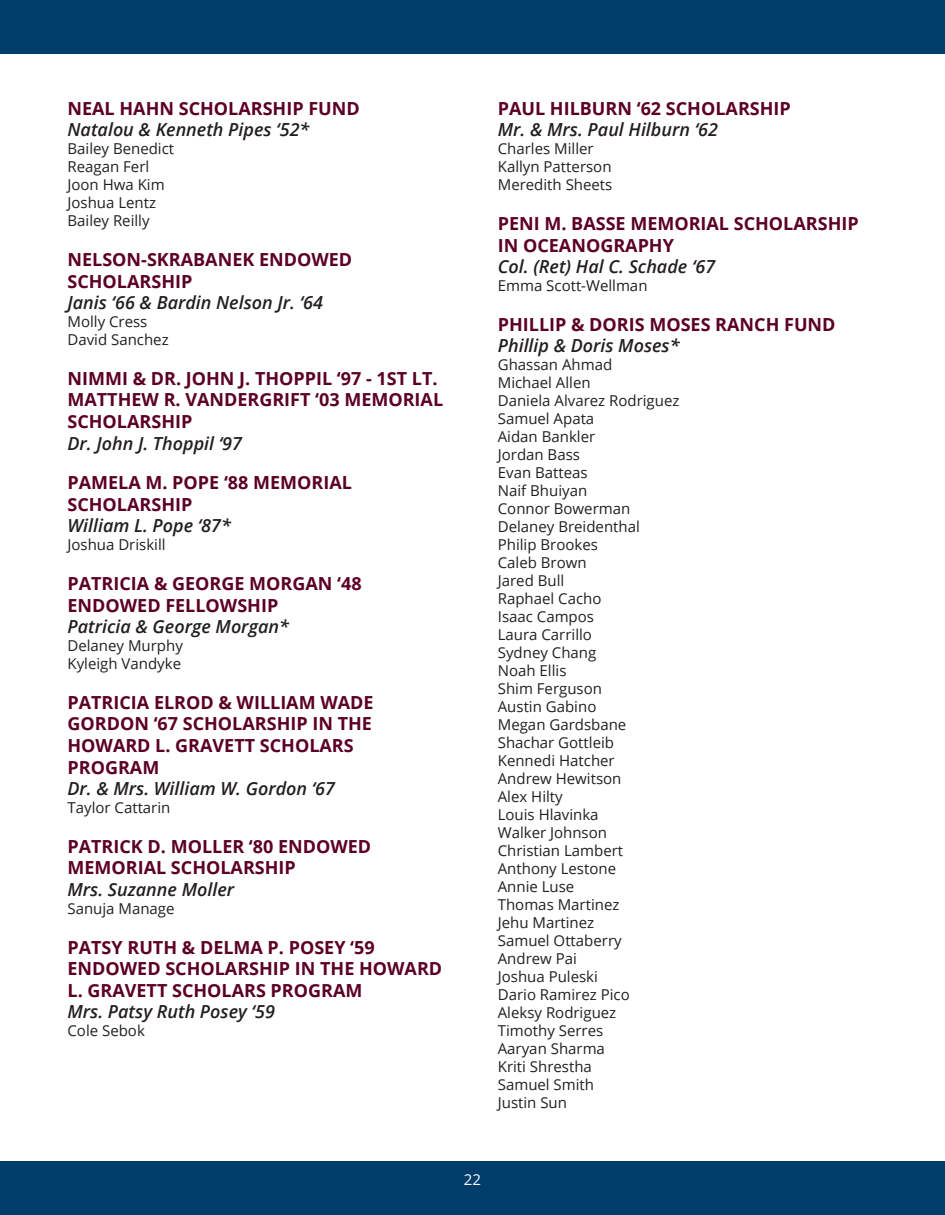
<style>
.page{position:relative;width:945px;height:1215px;background:#fff}
.page>*{position:absolute;margin:0;border:0;box-sizing:border-box;transform-origin:0 0}
.Scholarship_Recipients{font:700 18px/21.6px "Open Sans";color:#5c0024}
.Scholarship_Recipients-2{font:italic 600 18px/21.6px "Open Sans";color:#231f20}
.Scholarship_Recipients-3{font:15px/18px "Open Sans";color:#231f20}
.t1{font:15px "Open Sans";color:#fff}
.s1{font-weight:700;font-style:normal;color:#5c0024}
.s2{font-weight:600;font-style:italic;color:#231f20}
</style>
<div class="page">
<div style="left:0;top:0;width:945px;height:54px;background:#003d6a"></div>
<div style="left:0;top:1161px;width:945px;height:54px;background:#003d6a"></div>
<p class="Scholarship_Recipients-2" style="left:68px;top:97px;width:294px"><span class="s1">NEAL HAHN SCHOLARSHIP FUND<br></span>Natalou &amp; Kenneth Pipes ‘52*</p>
<p class="Scholarship_Recipients-3" style="left:68px;top:140px;width:108px">Bailey Benedict<br>Reagan Ferl<br>Joon Hwa Kim<br>Joshua Lentz<br>Bailey Reilly</p>
<p class="Scholarship_Recipients" style="left:68px;top:248px;width:286px">NELSON-SKRABANEK ENDOWED<br>SCHOLARSHIP<br><span class="s2">Janis ‘66 &amp; Bardin Nelson Jr. ‘64</span></p>
<p class="Scholarship_Recipients-3" style="left:68px;top:312px;width:103px">Molly Cress<br>David Sanchez</p>
<p class="Scholarship_Recipients" style="left:68px;top:367px;width:377px">NIMMI &amp; DR. JOHN J. THOPPIL ‘97 - 1ST LT.<br>MATTHEW R. VANDERGRIFT ‘03 MEMORIAL<br>SCHOLARSHIP<br><span class="s2">Dr. John J. Thoppil ‘97</span></p>
<p class="Scholarship_Recipients" style="left:68px;top:471px;width:286px">PAMELA M. POPE ‘88 MEMORIAL<br>SCHOLARSHIP<br><span class="s2">William L. Pope ‘87*</span></p>
<p class="Scholarship_Recipients-3" style="left:68px;top:536px;width:100px">Joshua Driskill</p>
<p class="Scholarship_Recipients" style="left:68px;top:572px;width:296px">PATRICIA &amp; GEORGE MORGAN ‘48<br>ENDOWED FELLOWSHIP<br><span class="s2">Patricia &amp; George Morgan*</span></p>
<p class="Scholarship_Recipients-3" style="left:68px;top:636px;width:117px">Delaney Murphy<br>Kyleigh Vandyke</p>
<p class="Scholarship_Recipients" style="left:68px;top:691px;width:308px">PATRICIA ELROD &amp; WILLIAM WADE<br>GORDON ‘67 SCHOLARSHIP IN THE<br>HOWARD L. GRAVETT SCHOLARS<br>PROGRAM<br><span class="s2">Dr. &amp; Mrs. William W. Gordon ‘67</span></p>
<p class="Scholarship_Recipients-3" style="left:68px;top:798px;width:104px">Taylor Cattarin</p>
<p class="Scholarship_Recipients" style="left:68px;top:835px;width:305px">PATRICK D. MOLLER ‘80 ENDOWED<br>MEMORIAL SCHOLARSHIP<br><span class="s2">Mrs. Suzanne Moller</span></p>
<p class="Scholarship_Recipients-3" style="left:68px;top:899px;width:109px">Sanuja Manage</p>
<p class="Scholarship_Recipients" style="left:68px;top:936px;width:376px">PATSY RUTH &amp; DELMA P. POSEY ‘59<br>ENDOWED SCHOLARSHIP IN THE HOWARD<br>L. GRAVETT SCHOLARS PROGRAM<br><span class="s2">Mrs. Patsy Ruth Posey ‘59</span></p>
<p class="Scholarship_Recipients-3" style="left:68px;top:1022px;width:79px">Cole Sebok</p>
<p class="Scholarship_Recipients" style="left:498px;top:97px;width:295px">PAUL HILBURN ‘62 SCHOLARSHIP<br><span class="s2">Mr. &amp; Mrs. Paul Hilburn ‘62</span></p>
<p class="Scholarship_Recipients-3" style="left:498px;top:140px;width:116px">Charles Miller<br>Kallyn Patterson<br>Meredith Sheets</p>
<p class="Scholarship_Recipients" style="left:498px;top:212px;width:362px">PENI M. BASSE MEMORIAL SCHOLARSHIP<br>IN OCEANOGRAPHY<br><span class="s2">Col. (Ret) Hal C. Schade ‘67</span></p>
<p class="Scholarship_Recipients-3" style="left:498px;top:276px;width:151px">Emma Scott-Wellman</p>
<p class="Scholarship_Recipients" style="left:498px;top:313px;width:339px">PHILLIP &amp; DORIS MOSES RANCH FUND<br><span class="s2">Phillip &amp; Doris Moses*</span></p>
<p class="Scholarship_Recipients-3" style="left:498px;top:356px;width:183px">Ghassan Ahmad<br>Michael Allen<br>Daniela Alvarez Rodriguez<br>Samuel Apata<br>Aidan Bankler<br>Jordan Bass<br>Evan Batteas<br>Naif Bhuiyan<br>Connor Bowerman<br>Delaney Breidenthal<br>Philip Brookes<br>Caleb Brown<br>Jared Bull<br>Raphael Cacho<br>Isaac Campos<br>Laura Carrillo<br>Sydney Chang<br>Noah Ellis<br>Shim Ferguson<br>Austin Gabino<br>Megan Gardsbane<br>Shachar Gottleib<br>Kennedi Hatcher<br>Andrew Hewitson<br>Alex Hilty<br>Louis Hlavinka<br>Walker Johnson<br>Christian Lambert<br>Anthony Lestone<br>Annie Luse<br>Thomas Martinez<br>Jehu Martinez<br>Samuel Ottaberry<br>Andrew Pai<br>Joshua Puleski<br>Dario Ramirez Pico<br>Aleksy Rodriguez<br>Timothy Serres<br>Aaryan Sharma<br>Kriti Shrestha<br>Samuel Smith<br>Justin Sun</p>
<p class="t1" style="left:464px;top:1169px;width:19px">22</p>
</div>
